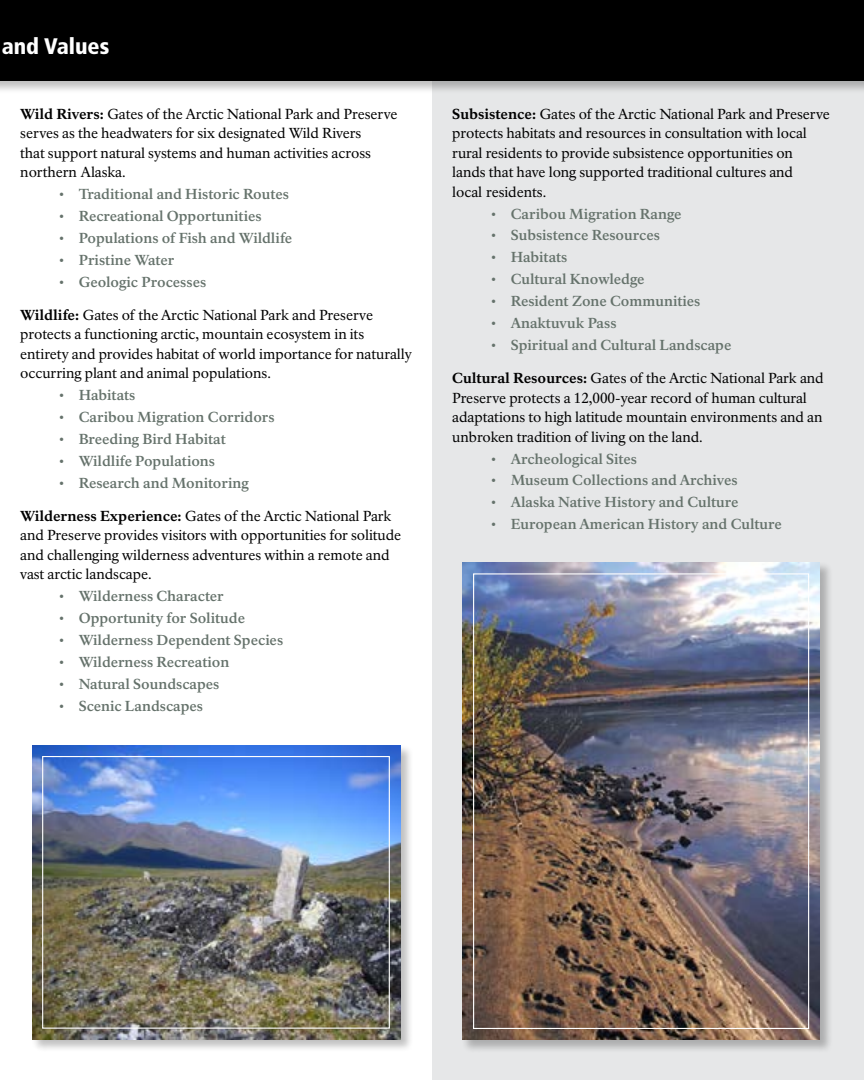
<style>
.page{position:relative;width:864px;height:1080px;background:#fff}
.page>*{position:absolute;margin:0;border:0;box-sizing:border-box;transform-origin:0 0}
.t1{font:900 condensed 22.5px "Frutiger LT Std";color:#fff}
.t2{font:14.25px/19.5px "NPS Rawlinson OT";letter-spacing:-.005em;color:#000}
.t3{font:700 14.25px "NPS Rawlinson OT";letter-spacing:-.005em;color:#65726b}
.s1{font-weight:800}
.s2{font-weight:400}
</style>
<div class="page">
<div style="left:432px;top:81px;width:432px;height:999px;background:#e6e7e8"></div>
<div style="left:0;top:0;width:864px;height:94px;background:#000;opacity:.25"></div>
<div style="left:0;top:0;width:864px;height:81px;background:#000"></div>
<div style="left:461px;top:562px;width:372px;height:490px;background:#000;opacity:.25"></div>
<img style="left:462px;top:563px;width:358px;height:477px">
<div style="left:31px;top:744px;width:383px;height:308px;background:#000;opacity:.25"></div>
<img style="left:32px;top:746px;width:368px;height:293px">
<div style="left:42px;top:756px;width:348px;height:273px;border:1px solid #fff"></div>
<div style="left:473px;top:573px;width:336px;height:456px;border:1px solid #fff"></div>
<h1 class="t1" style="left:2px;top:33px;width:109px">and Values</h1>
<p class="t2" style="left:20px;top:104px;width:379px"><span class="s1">Wild Rivers:</span> Gates of the Arctic National Park and Preserve serves as the headwaters for six designated Wild Rivers<br>that support natural systems and human activities across northern Alaska.</p>
<p class="t3" style="left:58px;top:186px;width:232px"><span class="s2">•</span> Traditional and Historic Routes</p>
<p class="t3" style="left:58px;top:207px;width:205px"><span class="s2">•</span> Recreational Opportunities</p>
<p class="t3" style="left:58px;top:229px;width:235px"><span class="s2">•</span> Populations of Fish and Wildlife</p>
<p class="t3" style="left:58px;top:251px;width:117px"><span class="s2">•</span> Pristine Water</p>
<p class="t3" style="left:58px;top:273px;width:149px"><span class="s2">•</span> Geologic Processes</p>
<p class="t2" style="left:20px;top:305px;width:393px"><span class="s1">Wildlife:</span> Gates of the Arctic National Park and Preserve protects a functioning arctic, mountain ecosystem in its entirety and provides habitat of world importance for naturally occurring plant and animal populations.</p>
<p class="t3" style="left:58px;top:387px;width:79px"><span class="s2">•</span> Habitats</p>
<p class="t3" style="left:58px;top:409px;width:218px"><span class="s2">•</span> Caribou Migration Corridors</p>
<p class="t3" style="left:58px;top:431px;width:169px"><span class="s2">•</span> Breeding Bird Habitat</p>
<p class="t3" style="left:58px;top:452px;width:158px"><span class="s2">•</span> Wildlife Populations</p>
<p class="t3" style="left:58px;top:474px;width:192px"><span class="s2">•</span> Research and Monitoring</p>
<p class="t2" style="left:20px;top:506px;width:383px"><span class="s1">Wilderness Experience:</span> Gates of the Arctic National Park and Preserve provides visitors with opportunities for solitude and challenging wilderness adventures within a remote and vast arctic landscape.</p>
<p class="t3" style="left:58px;top:588px;width:167px"><span class="s2">•</span> Wilderness Character</p>
<p class="t3" style="left:58px;top:610px;width:188px"><span class="s2">•</span> Opportunity for Solitude</p>
<p class="t3" style="left:58px;top:632px;width:226px"><span class="s2">•</span> Wilderness Dependent Species</p>
<p class="t3" style="left:58px;top:654px;width:172px"><span class="s2">•</span> Wilderness Recreation</p>
<p class="t3" style="left:58px;top:676px;width:163px"><span class="s2">•</span> Natural Soundscapes</p>
<p class="t3" style="left:58px;top:697px;width:146px"><span class="s2">•</span> Scenic Landscapes</p>
<p class="t2" style="left:452px;top:104px;width:379px"><span class="s1">Subsistence:</span> Gates of the Arctic National Park and Preserve protects habitats and resources in consultation with local rural residents to provide subsistence opportunities on lands that have long supported traditional cultures and<br>local residents.</p>
<p class="t3" style="left:490px;top:205px;width:193px"><span class="s2">•</span> Caribou Migration Range</p>
<p class="t3" style="left:490px;top:227px;width:171px"><span class="s2">•</span> Subsistence Resources</p>
<p class="t3" style="left:490px;top:249px;width:79px"><span class="s2">•</span> Habitats</p>
<p class="t3" style="left:490px;top:271px;width:156px"><span class="s2">•</span> Cultural Knowledge</p>
<p class="t3" style="left:490px;top:293px;width:211px"><span class="s2">•</span> Resident Zone Communities</p>
<p class="t3" style="left:490px;top:315px;width:128px"><span class="s2">•</span> Anaktuvuk Pass</p>
<p class="t3" style="left:490px;top:337px;width:242px"><span class="s2">•</span> Spiritual and Cultural Landscape</p>
<p class="t2" style="left:452px;top:369px;width:373px"><span class="s1">Cultural Resources:</span> Gates of the Arctic National Park and Preserve protects a 12,000-year record of human cultural adaptations to high latitude mountain environments and an unbroken tradition of living on the land.</p>
<p class="t3" style="left:490px;top:450px;width:148px"><span class="s2">•</span> Archeological Sites</p>
<p class="t3" style="left:490px;top:472px;width:249px"><span class="s2">•</span> Museum Collections and Archives</p>
<p class="t3" style="left:490px;top:494px;width:250px"><span class="s2">•</span> Alaska Native History and Culture</p>
<p class="t3" style="left:490px;top:516px;width:293px"><span class="s2">•</span> European American History and Culture</p>
</div>
